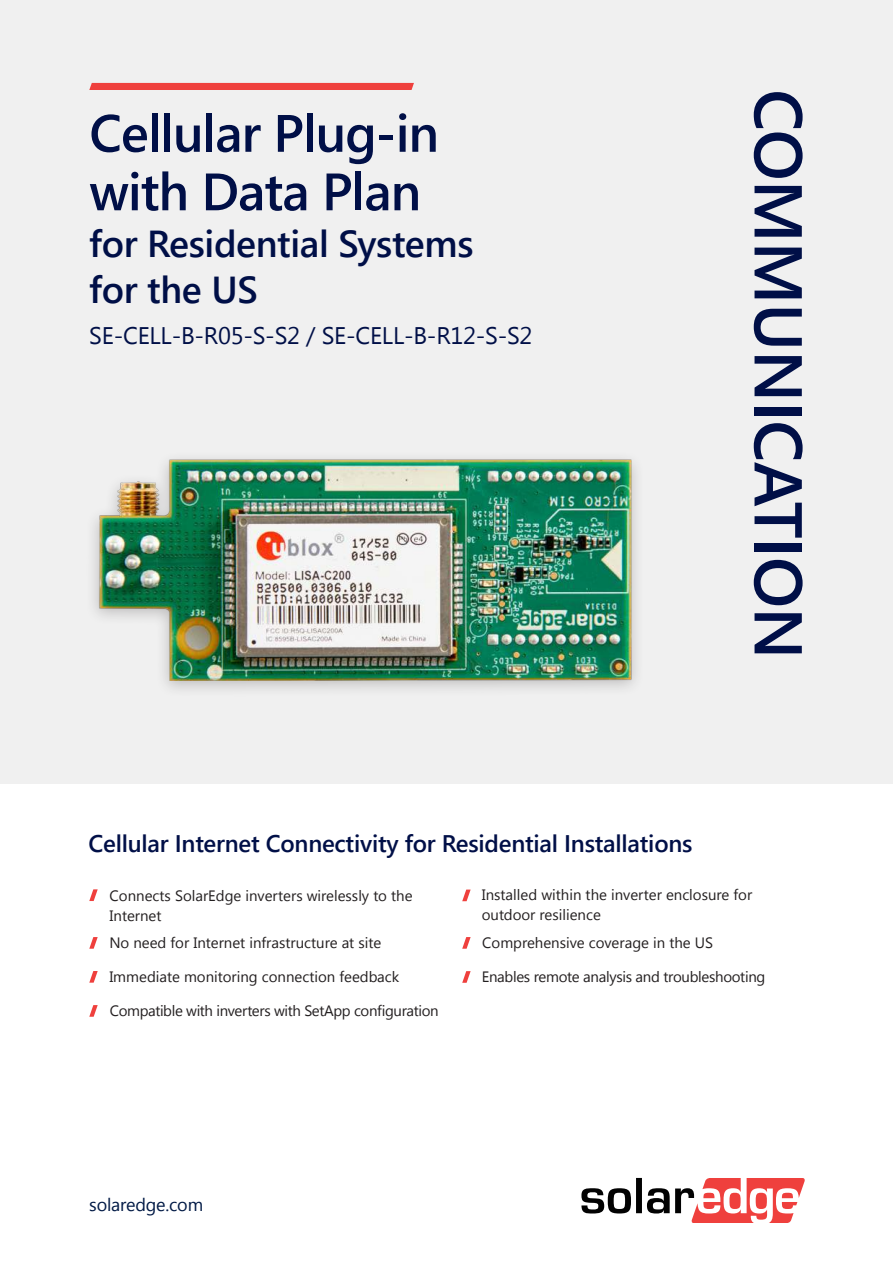
<style>
.page{position:relative;width:893px;height:1263px;background:#fff}
.page>*{position:absolute;margin:0;border:0;box-sizing:border-box;transform-origin:0 0}
.t1{font:600 67.5px "Segoe UI";letter-spacing:-.01em;color:#000f47}
.t2{font:600 52.5px/58.5px "Segoe UI";letter-spacing:-.02em;color:#000f47}
.t3{font:600 37.5px/46.5px "Segoe UI";letter-spacing:-.01em;color:#000f47}
.t4{font:600 24px "Segoe UI";letter-spacing:-.01em;color:#000f47}
.t5{font:24px "Segoe UI";letter-spacing:-.01em;color:#000f47}
.t6{font:18px "Segoe UI";letter-spacing:-.01em;color:#001945}
.t7{font:15px/19.6px "Segoe UI";color:#231f20}
.t8{font:15px "Segoe UI";letter-spacing:-.025em;color:#231f20}
.t9{font:15px "Segoe UI";letter-spacing:-.02em;color:#231f20}
</style>
<div class="page">
<div style="left:0;top:0;width:893px;height:1249px;background:#f0f0f0"></div>
<div style="left:0;top:784px;width:893px;height:479px;background:#fff"></div>
<svg style="left:581px;top:1178px;width:224px;height:45px"></svg>
<svg style="left:89px;top:1005px;width:9px;height:12px"></svg>
<svg style="left:462px;top:971px;width:9px;height:12px"></svg>
<svg style="left:462px;top:889px;width:9px;height:12px"></svg>
<svg style="left:89px;top:889px;width:9px;height:12px"></svg>
<svg style="left:89px;top:937px;width:9px;height:12px"></svg>
<svg style="left:89px;top:971px;width:9px;height:12px"></svg>
<svg style="left:462px;top:937px;width:9px;height:12px"></svg>
<div style="left:89px;top:83px;width:325px;height:7px;background:#ef403d"></div>
<img style="left:93px;top:459px;width:544px;height:231px">
<h2 class="t2" style="left:89px;top:109px;width:351px">Cellular Plug-in with Data Plan</h2>
<h3 class="t3" style="left:89px;top:224px;width:386px">for Residential Systems for the US</h3>
<h3 class="t5" style="left:89px;top:326px;width:445px">SE-CELL-B-R05-S-S2 / SE-CELL-B-R12-S-S2</h3>
<h1 class="t1" style="left:805px;top:89px;width:571px;rotate:90deg">COMMUNICATION</h1>
<h3 class="t4" style="left:89px;top:834px;width:605px">Cellular Internet Connectivity for Residential Installations</h3>
<p class="t7" style="left:110px;top:887px;width:304px">Connects SolarEdge inverters wirelessly to the<br>Internet</p>
<p class="t7" style="left:109px;top:932px;width:273px">No need for Internet infrastructure at site</p>
<p class="t7" style="left:109px;top:966px;width:291px">Immediate monitoring connection feedback</p>
<p class="t8" style="left:110px;top:1000px;width:330px">Compatible with inverters with SetApp configuration</p>
<p class="t7" style="left:482px;top:884px;width:272px">Installed within the inverter enclosure for outdoor resilience</p>
<p class="t7" style="left:482px;top:935px;width:232px">Comprehensive coverage in the US</p>
<p class="t9" style="left:482px;top:966px;width:285px">Enables remote analysis and troubleshooting</p>
<p class="t6" style="left:89px;top:1198px;width:115px">solaredge.com</p>
</div>
